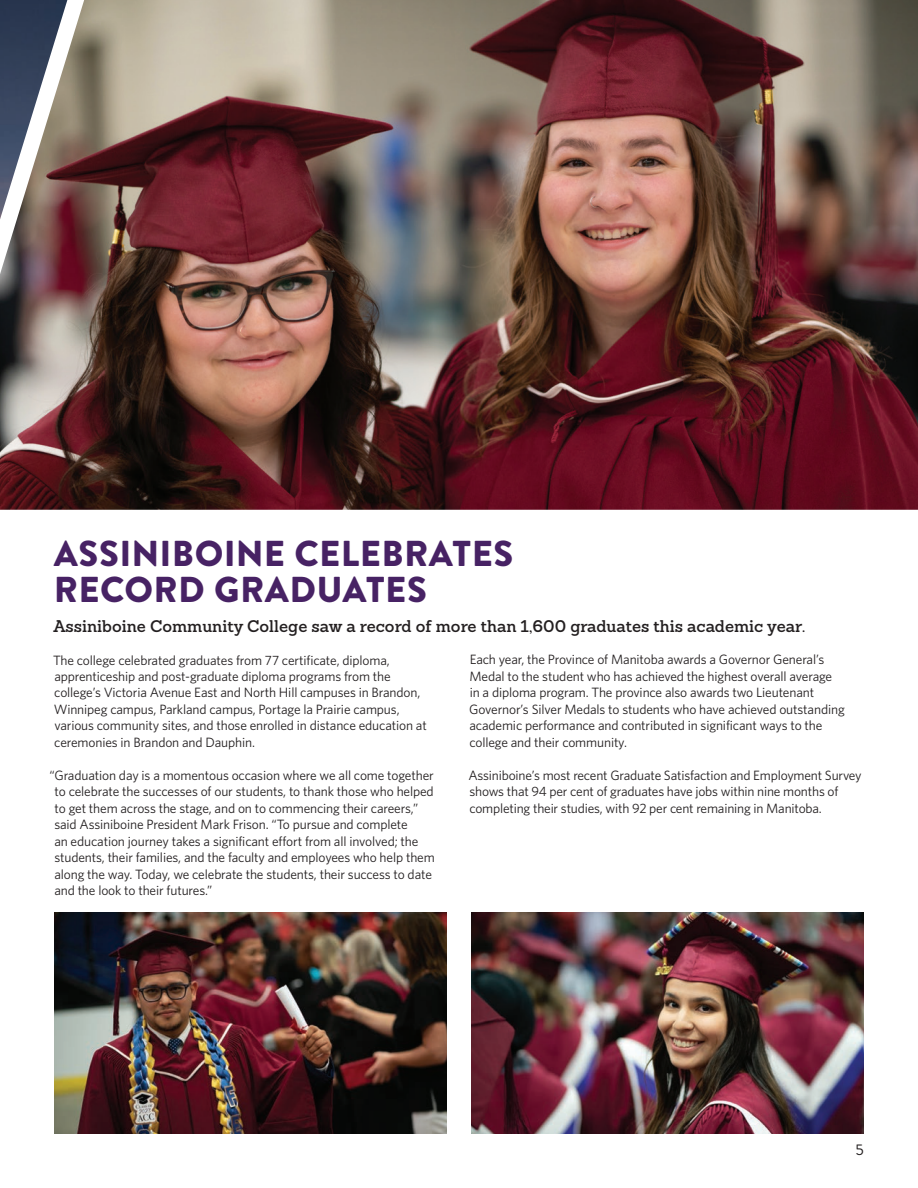
<style>
.page{position:relative;width:918px;height:1188px;background:#fff}
.page>*{position:absolute;margin:0;border:0;box-sizing:border-box;transform-origin:0 0}
.t1{font:900 36px/36px "Brandon Text";letter-spacing:.02em;color:#472264}
.t2{font:600 16.5px "Sanchez";color:#231f20}
.t3{font:15px "Brandon Text";color:#231f20}
.t4{font:13.5px/16.5px "Whitney";letter-spacing:-.01em;color:#231f20}
</style>
<div class="page">
<img style="left:54px;top:912px;width:392px;height:222px">
<img style="left:472px;top:912px;width:392px;height:222px">
<img style="left:0;top:0;width:918px;height:510px">
<h1 class="t1" style="left:54px;top:534px;width:461px">ASSINIBOINE CELEBRATES<br>RECORD GRADUATES</h1>
<p class="t2" style="left:53px;top:615px;width:754px">Assiniboine Community College saw a record of more than 1,600 graduates this academic year.</p>
<p class="t4" style="left:53px;top:651px;width:375px">The college celebrated graduates from 77 certificate, diploma, apprenticeship and post-graduate diploma programs from the college’s Victoria Avenue East and North Hill campuses in Brandon, Winnipeg campus, Parkland campus, Portage la Prairie campus, various community sites, and those enrolled in distance education at ceremonies in Brandon and Dauphin.</p>
<p class="t4" style="left:54px;top:767px;width:382px;text-indent:-5px">“Graduation day is a momentous occasion where we all come together to celebrate the successes of our students, to thank those who helped to get them across the stage, and on to commencing their careers,” said Assiniboine President Mark Frison. “To pursue and complete<br>an education journey takes a significant effort from all involved; the students, their families, and the faculty and employees who help them along the way. Today, we celebrate the students, their success to date and the look to their futures.”</p>
<p class="t4" style="left:469px;top:651px;width:377px">Each year, the Province of Manitoba awards a Governor General’s Medal to the student who has achieved the highest overall average in a diploma program. The province also awards two Lieutenant Governor’s Silver Medals to students who have achieved outstanding academic performance and contributed in significant ways to the college and their community.</p>
<p class="t4" style="left:468px;top:767px;width:395px">Assiniboine’s most recent Graduate Satisfaction and Employment Survey shows that 94 per cent of graduates have jobs within nine months of completing their studies, with 92 per cent remaining in Manitoba.</p>
<p class="t3" style="left:856px;top:1139px;width:10px">5</p>
</div>
